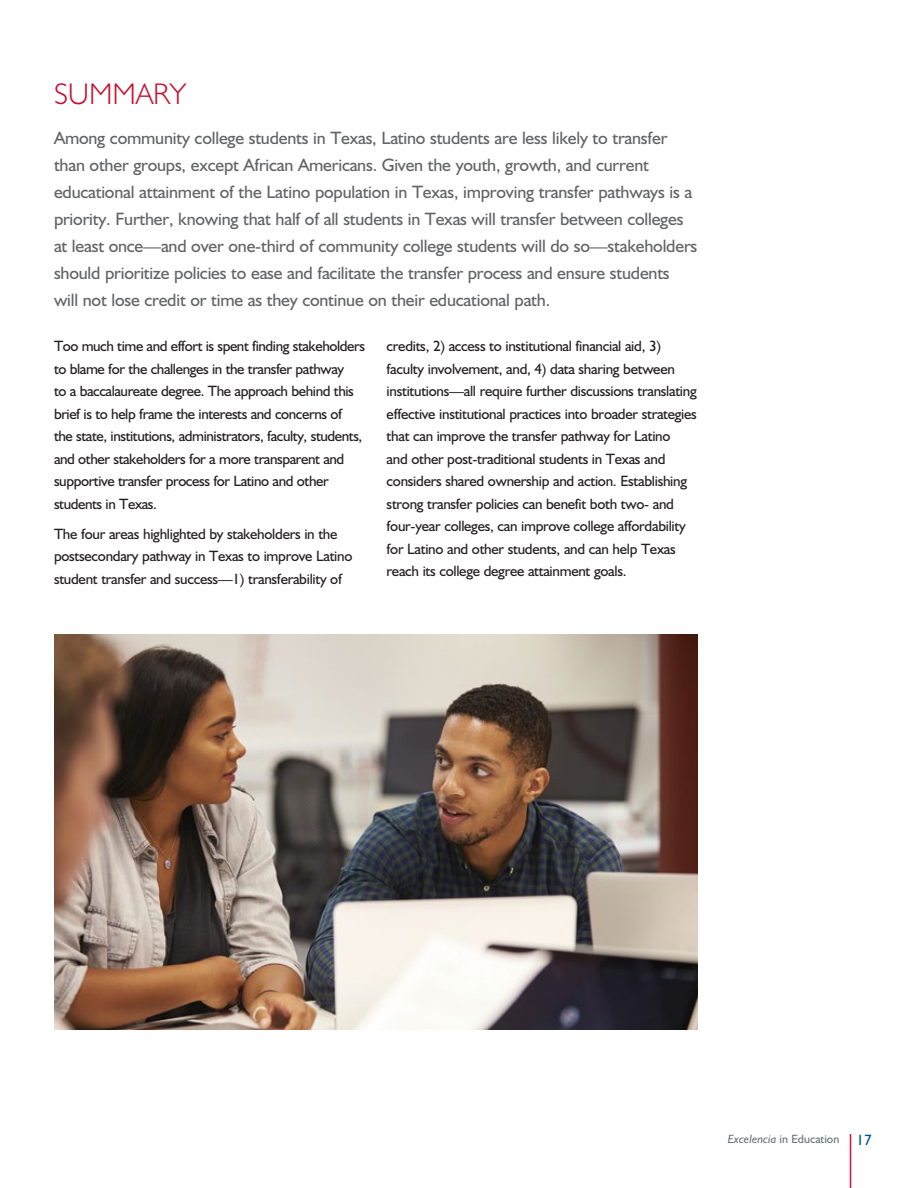
<style>
.page{position:relative;width:918px;height:1188px;background:#fff}
.page>*{position:absolute;margin:0;border:0;box-sizing:border-box;transform-origin:0 0}
.t1{font:300 30px "Humanist 521 BT";color:#c41230}
.t2{font:18px/27px "Humanist 521 BT";letter-spacing:-.01em;color:#636466}
.t3{font:15px/22.5px "Humanist 521 BT";letter-spacing:-.02em;color:#231f20}
.t4{font:12px "Humanist 521 BT";color:#6a747b}
.s1{font-style:italic}
.s2{font-size:15px;color:#00539b}
</style>
<div class="page">
<hr style="left:850px;top:1134px;width:1px;height:54px;background:#d21242">
<img style="left:54px;top:634px;width:644px;height:395px">
<h1 class="t1" style="left:54px;top:75px;width:134px">SUMMARY</h1>
<p class="t2" style="left:54px;top:124px;width:645px">Among community college students in Texas, Latino students are less likely to transfer than other groups, except African Americans. Given the youth, growth, and current educational attainment of the Latino population in Texas, improving transfer pathways is a priority. Further, knowing that half of all students in Texas will transfer between colleges at least once—and over one-third of community college students will do so—stakeholders should prioritize policies to ease and facilitate the transfer process and ensure students will not lose credit or time as they continue on their educational path.</p>
<p class="t3" style="left:54px;top:335px;width:313px">Too much time and effort is spent finding stakeholders to blame for the challenges in the transfer pathway<br>to a baccalaureate degree. The approach behind this brief is to help frame the interests and concerns of<br>the state, institutions, administrators, faculty, students, and other stakeholders for a more transparent and supportive transfer process for Latino and other students in Texas.</p>
<p class="t3" style="left:54px;top:522px;width:300px">The four areas highlighted by stakeholders in the postsecondary pathway in Texas to improve Latino student transfer and success—1) transferability of</p>
<p class="t3" style="left:387px;top:335px;width:312px">credits, 2) access to institutional financial aid, 3) faculty involvement, and, 4) data sharing between institutions—all require further discussions translating effective institutional practices into broader strategies that can improve the transfer pathway for Latino<br>and other post-traditional students in Texas and considers shared ownership and action. Establishing strong transfer policies can benefit both two- and four-year colleges, can improve college affordability for Latino and other students, and can help Texas reach its college degree attainment goals.</p>
<p class="t4" style="left:728px;top:1132px;width:145px"><span class="s1">Excelencia</span> in Education <span class="s2">17</span></p>
</div>
